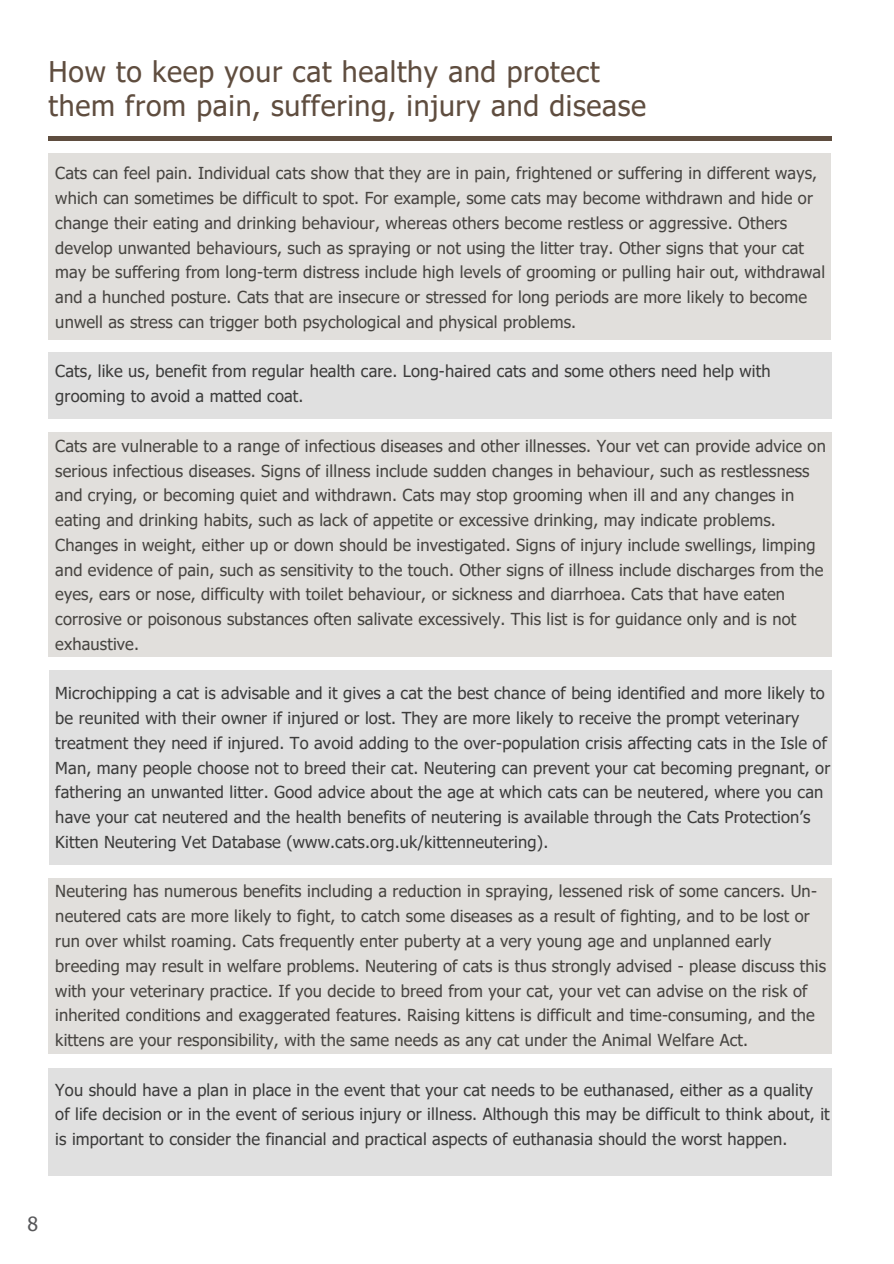
<style>
.page{position:relative;width:894px;height:1264px;background:#fff}
.page>*{position:absolute;margin:0;border:0;box-sizing:border-box;transform-origin:0 0}
.t1{font:28.5px/33.8px "Tahoma";letter-spacing:.025em;color:#5f4d3f}
.t2{font:19.5px "Tahoma";color:#58585a}
.t3{font:16.5px/24.8px "Tahoma";letter-spacing:.01em;color:#3c3c3b}
</style>
<div class="page">
<div style="left:49px;top:136px;width:782px;height:5px;background:#5f4d3f"></div>
<div style="left:49px;top:431px;width:782px;height:225px;background:#e1dfdc"></div>
<div style="left:49px;top:878px;width:782px;height:176px;background:#e1dfdc"></div>
<div style="left:49px;top:153px;width:782px;height:186px;background:#e1dfdc"></div>
<div style="left:49px;top:352px;width:782px;height:66px;background:#e0e0e0"></div>
<div style="left:49px;top:670px;width:782px;height:195px;background:#e0e0e0"></div>
<div style="left:49px;top:1067px;width:782px;height:108px;background:#e0e0e0"></div>
<h1 class="t1" style="left:49px;top:54px;width:599px">How to keep your cat healthy and protect them from pain, suffering, injury and disease</h1>
<p class="t3" style="left:55px;top:160px;width:771px">Cats can feel pain. Individual cats show that they are in pain, frightened or suffering in different ways, which can sometimes be difficult to spot. For example, some cats may become withdrawn and hide or change their eating and drinking behaviour, whereas others become restless or aggressive. Others develop unwanted behaviours, such as spraying or not using the litter tray. Other signs that your cat may be suffering from long-term distress include high levels of grooming or pulling hair out, withdrawal and a hunched posture. Cats that are insecure or stressed for long periods are more likely to become unwell as stress can trigger both psychological and physical problems.</p>
<p class="t3" style="left:55px;top:358px;width:716px">Cats, like us, benefit from regular health care. Long-haired cats and some others need help with grooming to avoid a matted coat.</p>
<p class="t3" style="left:55px;top:433px;width:771px">Cats are vulnerable to a range of infectious diseases and other illnesses. Your vet can provide advice on serious infectious diseases. Signs of illness include sudden changes in behaviour, such as restlessness and crying, or becoming quiet and withdrawn. Cats may stop grooming when ill and any changes in eating and drinking habits, such as lack of appetite or excessive drinking, may indicate problems.<br>Changes in weight, either up or down should be investigated. Signs of injury include swellings, limping and evidence of pain, such as sensitivity to the touch. Other signs of illness include discharges from the eyes, ears or nose, difficulty with toilet behaviour, or sickness and diarrhoea. Cats that have eaten corrosive or poisonous substances often salivate excessively. This list is for guidance only and is not exhaustive.</p>
<p class="t3" style="left:55px;top:680px;width:776px">Microchipping a cat is advisable and it gives a cat the best chance of being identified and more likely to be reunited with their owner if injured or lost. They are more likely to receive the prompt veterinary treatment they need if injured. To avoid adding to the over-population crisis affecting cats in the Isle of Man, many people choose not to breed their cat. Neutering can prevent your cat becoming pregnant, or fathering an unwanted litter. Good advice about the age at which cats can be neutered, where you can have your cat neutered and the health benefits of neutering is available through the Cats Protection’s Kitten Neutering Vet Database (www.cats.org.uk/kittenneutering).</p>
<p class="t3" style="left:55px;top:878px;width:772px">Neutering has numerous benefits including a reduction in spraying, lessened risk of some cancers. Un&shy;neutered cats are more likely to fight, to catch some diseases as a result of fighting, and to be lost or run over whilst roaming. Cats frequently enter puberty at a very young age and unplanned early breeding may result in welfare problems. Neutering of cats is thus strongly advised - please discuss this with your veterinary practice. If you decide to breed from your cat, your vet can advise on the risk of inherited conditions and exaggerated features. Raising kittens is difficult and time-consuming, and the kittens are your responsibility, with the same needs as any cat under the Animal Welfare Act.</p>
<p class="t3" style="left:55px;top:1076px;width:775px">You should have a plan in place in the event that your cat needs to be euthanased, either as a quality of life decision or in the event of serious injury or illness. Although this may be difficult to think about, it is important to consider the financial and practical aspects of euthanasia should the worst happen.</p>
<p class="t2" style="left:27px;top:1211px;width:12px">8</p>
</div>
